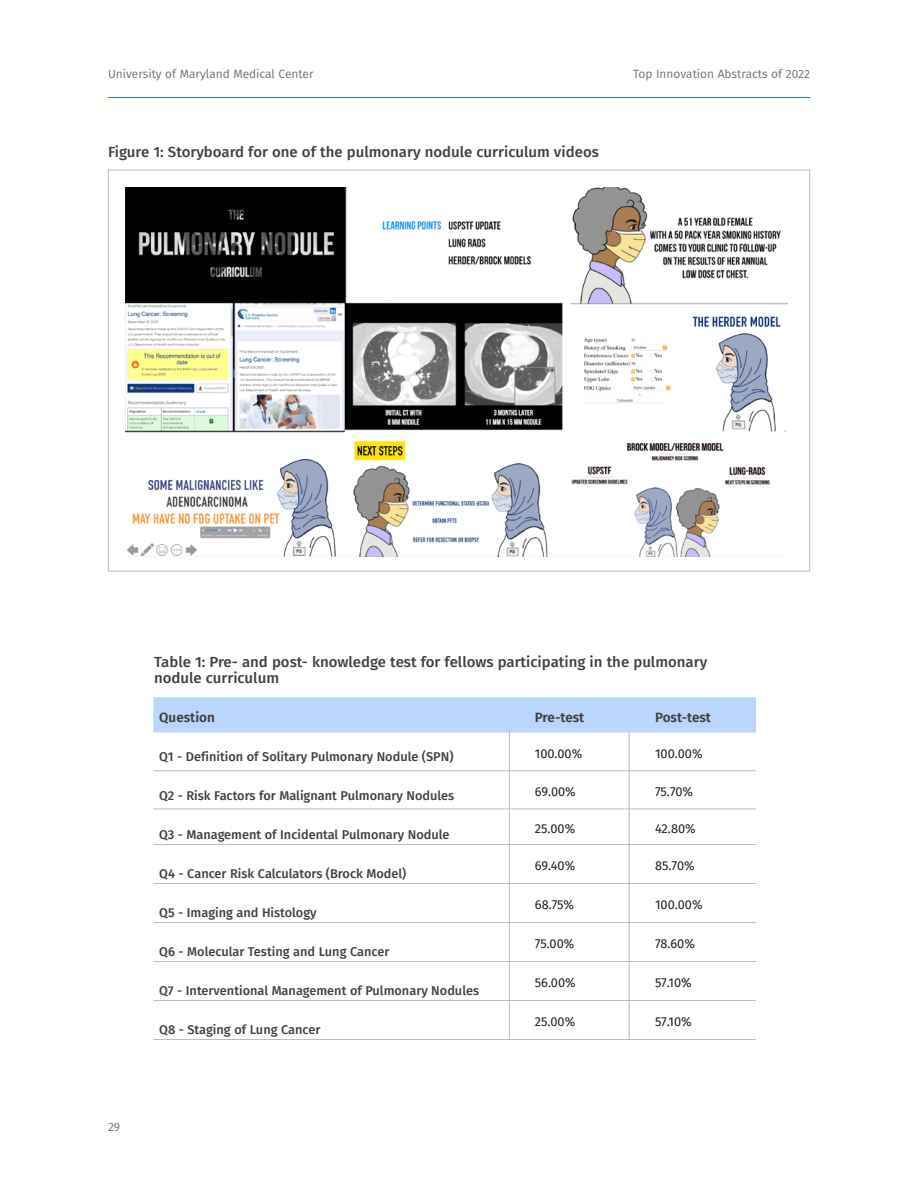
<style>
.page{position:relative;width:918px;height:1188px;background:#fff}
.page>*{position:absolute;margin:0;border:0;box-sizing:border-box;transform-origin:0 0}
.t1{font:16.95px "Calibri";color:#000}
.Body__Standard{font:500 14.7px/16.5px "Fira Sans";color:#414042}
.TOC_Header{font:600 13.5px "Fira Sans";color:#414042}
.TOC_Header-2{font:500 12.75px "Fira Sans";color:#414042}
.t2{font:12.75px "Fira Sans";color:#231f20}
.Body__Small_-_Sideba{font:12px "Fira Sans";color:#707071}
.s1{font-weight:700}
</style>
<div class="page">
<hr style="left:108px;top:97px;width:702px;height:1px;background:#1877f9">
<img style="left:125px;top:187px;width:663px;height:370px">
<div style="left:153px;top:697px;width:603px;height:36px;background:#bad6fd"></div>
<hr style="left:153px;top:770px;width:376px;height:1px;background:#bcbdc0">
<hr style="left:529px;top:770px;width:120px;height:1px;background:#bcbdc0">
<hr style="left:649px;top:770px;width:107px;height:1px;background:#bcbdc0">
<hr style="left:153px;top:809px;width:376px;height:1px;background:#bcbdc0">
<hr style="left:529px;top:809px;width:120px;height:1px;background:#bcbdc0">
<hr style="left:649px;top:809px;width:107px;height:1px;background:#bcbdc0">
<hr style="left:153px;top:844px;width:376px;height:1px;background:#bcbdc0">
<hr style="left:529px;top:844px;width:120px;height:1px;background:#bcbdc0">
<hr style="left:649px;top:844px;width:107px;height:1px;background:#bcbdc0">
<hr style="left:153px;top:883px;width:376px;height:1px;background:#bcbdc0">
<hr style="left:529px;top:883px;width:120px;height:1px;background:#bcbdc0">
<hr style="left:649px;top:883px;width:107px;height:1px;background:#bcbdc0">
<hr style="left:153px;top:922px;width:376px;height:1px;background:#bcbdc0">
<hr style="left:529px;top:922px;width:120px;height:1px;background:#bcbdc0">
<hr style="left:649px;top:922px;width:107px;height:1px;background:#bcbdc0">
<hr style="left:153px;top:961px;width:376px;height:1px;background:#bcbdc0">
<hr style="left:529px;top:961px;width:120px;height:1px;background:#bcbdc0">
<hr style="left:649px;top:961px;width:107px;height:1px;background:#bcbdc0">
<hr style="left:153px;top:1000px;width:376px;height:1px;background:#bcbdc0">
<hr style="left:529px;top:1000px;width:120px;height:1px;background:#bcbdc0">
<hr style="left:649px;top:1000px;width:107px;height:1px;background:#bcbdc0">
<hr style="left:153px;top:1039px;width:376px;height:1px;background:#bcbdc0">
<hr style="left:529px;top:1039px;width:120px;height:1px;background:#bcbdc0">
<hr style="left:649px;top:1039px;width:107px;height:1px;background:#bcbdc0">
<hr style="left:509px;top:731px;width:1px;height:309px;background:#bcbdc0">
<hr style="left:629px;top:732px;width:1px;height:309px;background:#bcbdc0">
<p class="Body__Small_-_Sideba" style="left:108px;top:65px;width:207px">University of Maryland Medical Center</p>
<p class="Body__Small_-_Sideba" style="left:633px;top:65px;width:178px">Top Innovation Abstracts of 2022</p>
<p class="Body__Standard" style="left:108px;top:142px;width:492px">Figure 1: Storyboard for one of the pulmonary nodule curriculum videos</p>
<p class="t1" style="left:125px;top:145px;width:503px"><span class="s1">Figure 1:</span> Storyboard for one of the pulmonary nodule curriculum videos.</p>
<p class="Body__Standard" style="left:154px;top:652px;width:555px">Table 1: Pre- and post- knowledge test for fellows participating in the pulmonary nodule curriculum</p>
<p class="TOC_Header" style="left:159px;top:706px;width:57px">Question</p>
<p class="TOC_Header" style="left:535px;top:706px;width:51px">Pre-test</p>
<p class="TOC_Header" style="left:655px;top:706px;width:57px">Post-test</p>
<p class="TOC_Header-2" style="left:159px;top:746px;width:296px">Q1 - Definition of Solitary Pulmonary Nodule (SPN)</p>
<p class="t2" style="left:535px;top:744px;width:49px">100.00%</p>
<p class="t2" style="left:655px;top:744px;width:49px">100.00%</p>
<p class="TOC_Header-2" style="left:159px;top:785px;width:296px">Q2 - Risk Factors for Malignant Pulmonary Nodules</p>
<p class="t2" style="left:535px;top:782px;width:42px">69.00%</p>
<p class="t2" style="left:655px;top:782px;width:40px">75.70%</p>
<p class="TOC_Header-2" style="left:159px;top:824px;width:292px">Q3 - Management of Incidental Pulmonary Nodule</p>
<p class="t2" style="left:535px;top:819px;width:42px">25.00%</p>
<p class="t2" style="left:655px;top:819px;width:42px">42.80%</p>
<p class="TOC_Header-2" style="left:159px;top:863px;width:249px">Q4 - Cancer Risk Calculators (Brock Model)</p>
<p class="t2" style="left:535px;top:856px;width:42px">69.40%</p>
<p class="t2" style="left:655px;top:856px;width:41px">85.70%</p>
<p class="Body__Small_-_Sideba" style="left:108px;top:1118px;width:14px">29</p>
<p class="TOC_Header-2" style="left:159px;top:902px;width:159px">Q5 - Imaging and Histology</p>
<p class="TOC_Header-2" style="left:159px;top:941px;width:232px">Q6 - Molecular Testing and Lung Cancer</p>
<p class="TOC_Header-2" style="left:159px;top:980px;width:321px">Q7 - Interventional Management of Pulmonary Nodules</p>
<p class="TOC_Header-2" style="left:159px;top:1019px;width:163px">Q8 - Staging of Lung Cancer</p>
<p class="t2" style="left:535px;top:895px;width:41px">68.75%</p>
<p class="t2" style="left:655px;top:895px;width:49px">100.00%</p>
<p class="t2" style="left:535px;top:934px;width:41px">75.00%</p>
<p class="t2" style="left:655px;top:934px;width:41px">78.60%</p>
<p class="t2" style="left:535px;top:973px;width:42px">56.00%</p>
<p class="t2" style="left:655px;top:973px;width:38px">57.10%</p>
<p class="t2" style="left:535px;top:1012px;width:42px">25.00%</p>
<p class="t2" style="left:655px;top:1012px;width:38px">57.10%</p>
</div>
